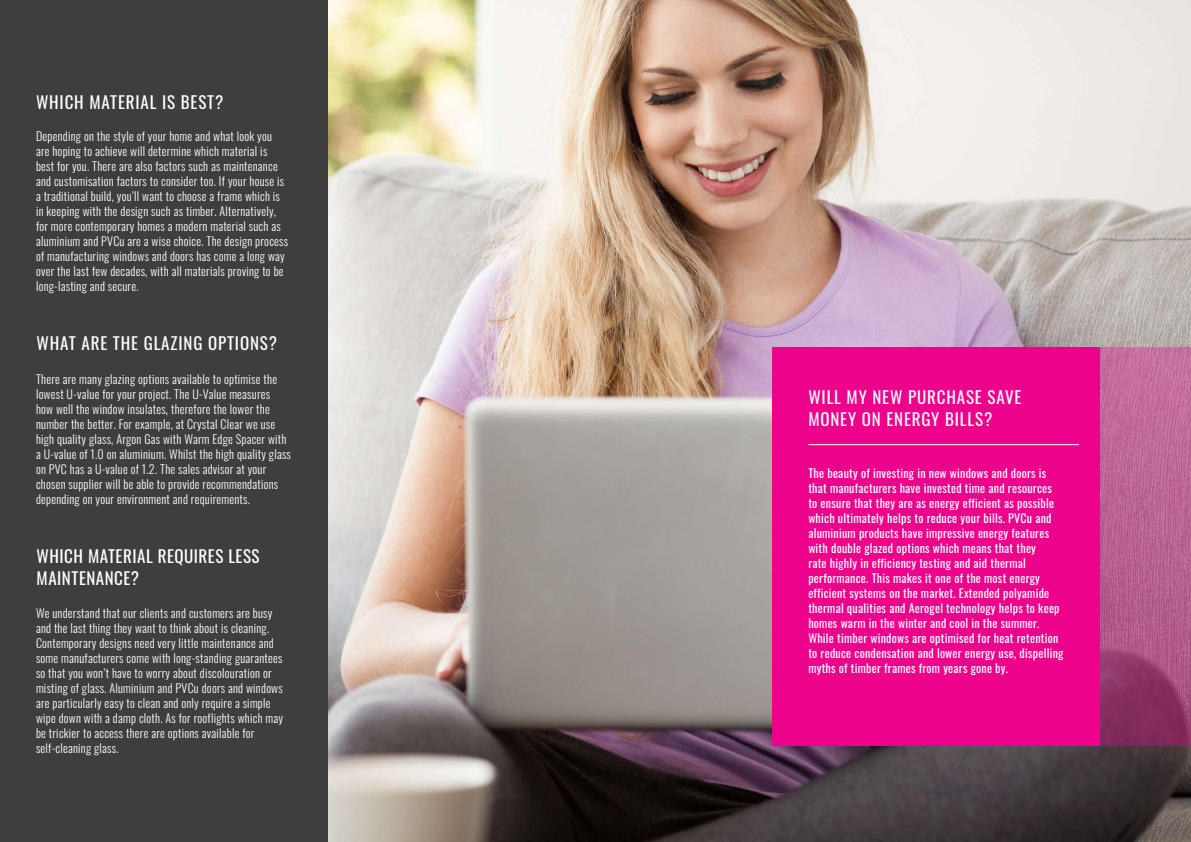
<style>
.page{position:relative;width:1191px;height:842px;background:#fff}
.page>*{position:absolute;margin:0;border:0;box-sizing:border-box;transform-origin:0 0}
.t1{font:17px/22px "Oswald";letter-spacing:.05em;color:#fff}
.t2{font:17px/22px "Oswald";letter-spacing:.03em;color:#fff}
.t3{font:300 12px/15px "Oswald";letter-spacing:.02em;color:#fff}
.t4{font:12px/15px "Oswald";letter-spacing:.02em;color:#fff}
</style>
<div class="page">
<img style="left:328px;top:0;width:863px;height:842px">
<div style="left:0;top:0;width:328px;height:842px;background:#3e3e3f"></div>
<div style="left:772px;top:347px;width:328px;height:398px;background:#ed028c"></div>
<hr style="left:808px;top:444px;width:271px;height:1px;background:#fff">
<svg style="left:1100px;top:347px;width:91px;height:398px;background:#b05a89"></svg>
<h1 class="t1" style="left:36px;top:89px;width:189px">WHICH MATERIAL IS BEST?</h1>
<p class="t3" style="left:36px;top:128px;width:254px">Depending on the style of your home and what look you are hoping to achieve will determine which material is best for you. There are also factors such as maintenance and customisation factors to consider too. If your house is a traditional build, you’ll want to choose a frame which is in keeping with the design such as timber. Alternatively, for more contemporary homes a modern material such as aluminium and PVCu are a wise choice. The design process of manufacturing windows and doors has come a long way over the last few decades, with all materials proving to be long-lasting and secure.</p>
<h1 class="t1" style="left:37px;top:330px;width:242px">WHAT ARE THE GLAZING OPTIONS?</h1>
<p class="t3" style="left:36px;top:370px;width:256px">There are many glazing options available to optimise the lowest U-value for your project. The U-Value measures<br>how well the window insulates, therefore the lower the number the better. For example, at Crystal Clear we use high quality glass, Argon Gas with Warm Edge Spacer with a U-value of 1.0 on aluminium. Whilst the high quality glass on PVC has a U-value of 1.2. The sales advisor at your chosen supplier will be able to provide recommendations depending on your environment and requirements.</p>
<h1 class="t2" style="left:37px;top:543px;width:224px">WHICH MATERIAL REQUIRES LESS<br>MAINTENANCE?</h1>
<p class="t3" style="left:36px;top:605px;width:249px">We understand that our clients and customers are busy and the last thing they want to think about is cleaning.<br>Contemporary designs need very little maintenance and some manufacturers come with long-standing guarantees so that you won’t have to worry about discolouration or misting of glass. Aluminium and PVCu doors and windows are particularly easy to clean and only require a simple wipe down with a damp cloth. As for rooflights which may be trickier to access there are options available for self-cleaning glass.</p>
<h1 class="t1" style="left:808px;top:384px;width:215px">WILL MY NEW PURCHASE SAVE<br>MONEY ON ENERGY BILLS?</h1>
<p class="t4" style="left:808px;top:465px;width:256px">The beauty of investing in new windows and doors is that manufacturers have invested time and resources to ensure that they are as energy efficient as possible which ultimately helps to reduce your bills. PVCu and aluminium products have impressive energy features with double glazed options which means that they<br>rate highly in efficiency testing and aid thermal performance. This makes it one of the most energy efficient systems on the market. Extended polyamide thermal qualities and Aerogel technology helps to keep homes warm in the winter and cool in the summer.<br>While timber windows are optimised for heat retention to reduce condensation and lower energy use, dispelling myths of timber frames from years gone by.</p>
</div>
